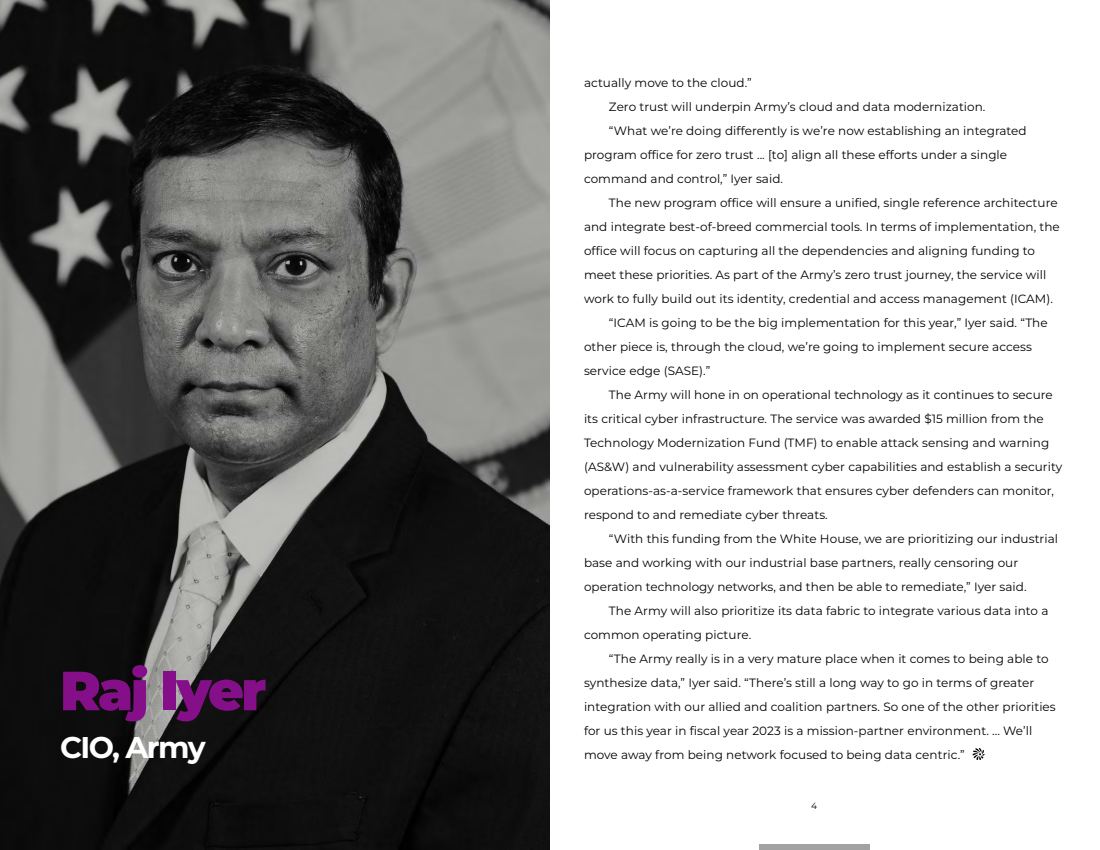
<style>
.page{position:relative;width:1100px;height:850px;background:#fff}
.page>*{position:absolute;margin:0;border:0;box-sizing:border-box;transform-origin:0 0}
.t1{font:900 55px "Montserrat";letter-spacing:-.05em;color:#850f89}
.t2{font:700 30px "Montserrat";letter-spacing:-.05em;color:#fff}
.t3{font:12px "Montserrat";letter-spacing:.005em;color:#000}
.t4{font:9px "Montserrat";color:#000}
</style>
<div class="page">
<img style="left:0;top:0;width:550px;height:850px">
<div style="left:759px;top:844px;width:110px;height:6px;background:#a2a2a2"></div>
<svg style="left:973px;top:749px;width:11px;height:11px"></svg>
<h1 class="t1" style="left:60px;top:649px;width:208px">Raj Iyer</h1>
<h2 class="t2" style="left:60px;top:726px;width:147px">CIO, Army</h2>
<p class="t3" style="left:584px;top:74px;width:169px">actually move to the cloud.”</p>
<p class="t3" style="left:609px;top:98px;width:378px">Zero trust will underpin Army’s cloud and data modernization.</p>
<p class="t3" style="left:609px;top:122px;width:419px">“What we’re doing differently is we’re now establishing an integrated</p>
<p class="t3" style="left:584px;top:146px;width:425px">program office for zero trust ... [to] align all these efforts under a single</p>
<p class="t3" style="left:584px;top:170px;width:201px">command and control,” Iyer said.</p>
<p class="t3" style="left:609px;top:194px;width:450px">The new program office will ensure a unified, single reference architecture</p>
<p class="t3" style="left:584px;top:218px;width:477px">and integrate best-of-breed commercial tools. In terms of implementation, the</p>
<p class="t3" style="left:584px;top:242px;width:453px">office will focus on capturing all the dependencies and aligning funding to</p>
<p class="t3" style="left:584px;top:266px;width:464px">meet these priorities. As part of the Army’s zero trust journey, the service will</p>
<p class="t3" style="left:584px;top:290px;width:471px">work to fully build out its identity, credential and access management (ICAM).</p>
<p class="t3" style="left:609px;top:314px;width:440px">“ICAM is going to be the big implementation for this year,” Iyer said. “The</p>
<p class="t3" style="left:584px;top:338px;width:449px">other piece is, through the cloud, we’re going to implement secure access</p>
<p class="t3" style="left:584px;top:362px;width:128px">service edge (SASE).”</p>
<p class="t3" style="left:609px;top:386px;width:445px">The Army will hone in on operational technology as it continues to secure</p>
<p class="t3" style="left:584px;top:410px;width:461px">its critical cyber infrastructure. The service was awarded $15 million from the</p>
<p class="t3" style="left:584px;top:434px;width:467px">Technology Modernization Fund (TMF) to enable attack sensing and warning</p>
<p class="t3" style="left:584px;top:458px;width:480px">(AS&amp;W) and vulnerability assessment cyber capabilities and establish a security</p>
<p class="t3" style="left:584px;top:482px;width:472px">operations-as-a-service framework that ensures cyber defenders can monitor,</p>
<p class="t3" style="left:584px;top:506px;width:245px">respond to and remediate cyber threats.</p>
<p class="t3" style="left:609px;top:530px;width:451px">“With this funding from the White House, we are prioritizing our industrial</p>
<p class="t3" style="left:584px;top:554px;width:436px">base and working with our industrial base partners, really censoring our</p>
<p class="t3" style="left:584px;top:578px;width:444px">operation technology networks, and then be able to remediate,” Iyer said.</p>
<p class="t3" style="left:609px;top:602px;width:441px">The Army will also prioritize its data fabric to integrate various data into a</p>
<p class="t3" style="left:584px;top:626px;width:169px">common operating picture.</p>
<p class="t3" style="left:609px;top:650px;width:441px">“The Army really is in a very mature place when it comes to being able to</p>
<p class="t3" style="left:584px;top:674px;width:452px">synthesize data,” Iyer said. “There’s still a long way to go in terms of greater</p>
<p class="t3" style="left:584px;top:698px;width:473px">integration with our allied and coalition partners. So one of the other priorities</p>
<p class="t3" style="left:584px;top:722px;width:450px">for us this year in fiscal year 2023 is a mission-partner environment. ... We’ll</p>
<p class="t3" style="left:584px;top:746px;width:382px">move away from being network focused to being data centric.”</p>
<p class="t4" style="left:811px;top:799px;width:7px">4</p>
</div>
